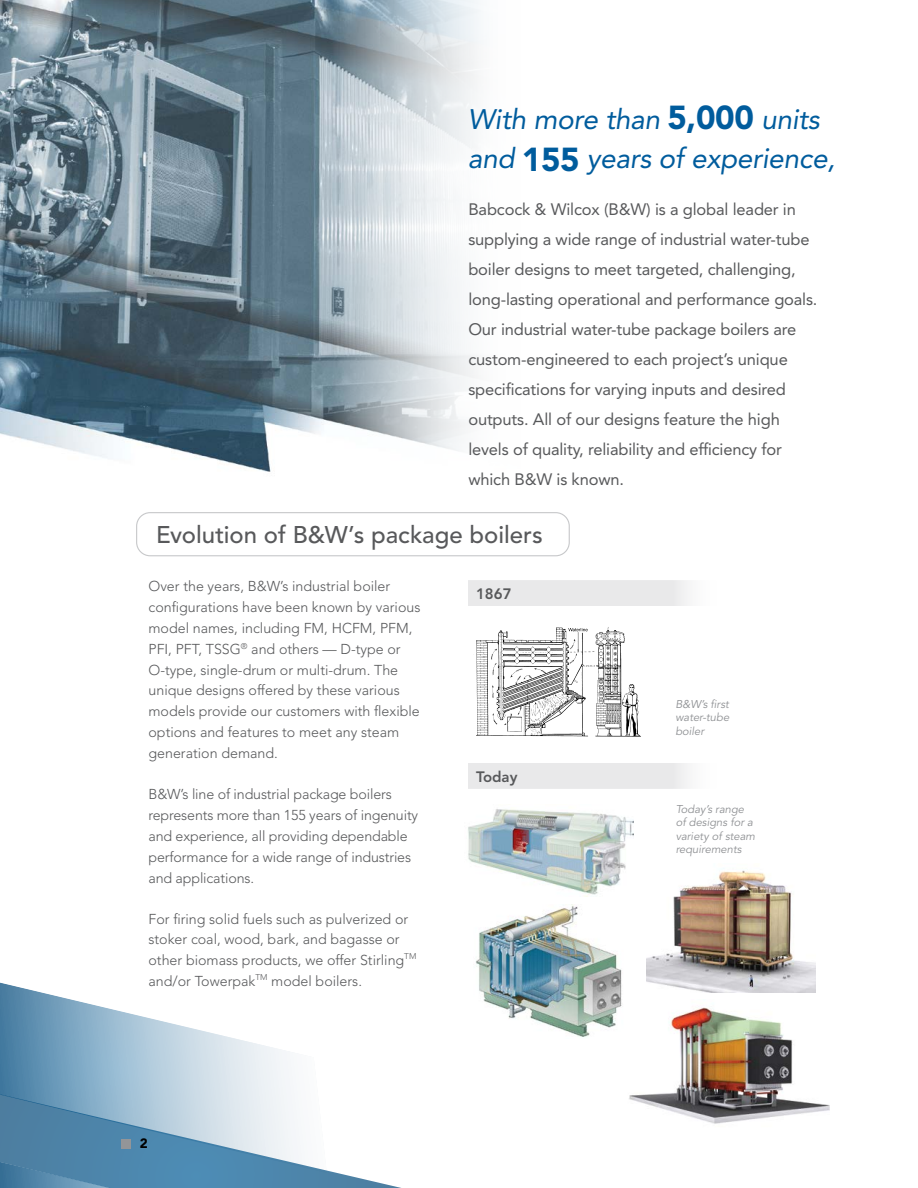
<style>
.page{position:relative;width:918px;height:1188px;background:#fff}
.page>*{position:absolute;margin:0;border:0;box-sizing:border-box;transform-origin:0 0}
.t1{font:italic 28.05px/39px "Avenir LT Std";letter-spacing:-.01em;color:#005c9d}
.t2{font:500 24px "Avenir LT Std";color:#58595b}
.t3{font:16.5px/30px "Avenir LT Std";letter-spacing:-.01em;color:#58595b}
.t4{font:800 15px "Avenir LT Std";color:#58595b}
.t5{font:300 14.25px/20.9px "Avenir LT Std";color:#58595b}
.t6{font:900 13.5px "Avenir LT Std";color:#000}
.t7{font:italic 11.25px/13.5px "Avenir LT Std";color:#8f9194;text-align:justify}
.s1{font-weight:900;font-style:normal;font-size:33px}
</style>
<div class="page">
<svg style="left:339px;top:1173px;width:62px;height:15px"></svg>
<svg style="left:0;top:982px;width:297px;height:162px"></svg>
<svg style="left:0;top:1144px;width:339px;height:44px;background:#6194b5"></svg>
<div style="left:122px;top:1139px;width:9px;height:10px;background:#939598"></div>
<img style="left:646px;top:870px;width:170px;height:122px">
<img style="left:629px;top:1007px;width:201px;height:117px">
<div style="left:468px;top:763px;width:252px;height:25px;background:#e9e9ea"></div>
<div style="left:468px;top:580px;width:252px;height:26px;background:#e9e9ea"></div>
<img style="left:0;top:0;width:481px;height:472px">
<img style="left:476px;top:627px;width:165px;height:110px">
<img style="left:476px;top:904px;width:146px;height:133px">
<div style="left:136px;top:512px;width:434px;height:44px;border:1px solid #c7c8ca;border-radius:14px"></div>
<img style="left:468px;top:809px;width:166px;height:86px">
<h1 class="t1" style="left:468px;top:100px;width:369px">With more than <span class="s1">5,000</span> units and <span class="s1">155</span> years of experience,</h1>
<p class="t3" style="left:468px;top:195px;width:351px">Babcock &amp; Wilcox (B&amp;W) is a global leader in supplying a wide range of industrial water-tube boiler designs to meet targeted, challenging, long-lasting operational and performance goals.<br>Our industrial water-tube package boilers are custom-engineered to each project’s unique specifications for varying inputs and desired outputs. All of our designs feature the high levels of quality, reliability and efficiency for which B&amp;W is known.</p>
<h2 class="t2" style="left:156px;top:520px;width:388px">Evolution of B&amp;W’s package boilers</h2>
<p class="t5" style="left:148px;top:576px;width:273px">Over the years, B&amp;W’s industrial boiler configurations have been known by various model names, including FM, HCFM, PFM, PFI, PFT, TSSG<sup>®</sup> and others — D-type or O-type, single-drum or multi-drum. The unique designs offered by these various models provide our customers with flexible options and features to meet any steam generation demand.</p>
<p class="t5" style="left:149px;top:784px;width:271px">B&amp;W’s line of industrial package boilers represents more than 155 years of ingenuity and experience, all providing dependable performance for a wide range of industries and applications.</p>
<p class="t5" style="left:148px;top:908px;width:269px">For firing solid fuels such as pulverized or stoker coal, wood, bark, and bagasse or other biomass products, we offer Stirling<sup>TM </sup>and/or Towerpak<sup>TM</sup> model boilers.</p>
<p class="t4" style="left:476px;top:585px;width:37px">1867</p>
<p class="t4" style="left:476px;top:768px;width:43px">Today</p>
<p class="t6" style="left:140px;top:1135px;width:9px">2</p>
<p class="t7" style="left:675px;top:697px;width:55px">B&amp;W’s first water-tube boiler</p>
<p class="t7" style="left:676px;top:802px;width:81px;text-align:left">Today’s range of designs for a variety of steam requirements</p>
</div>
